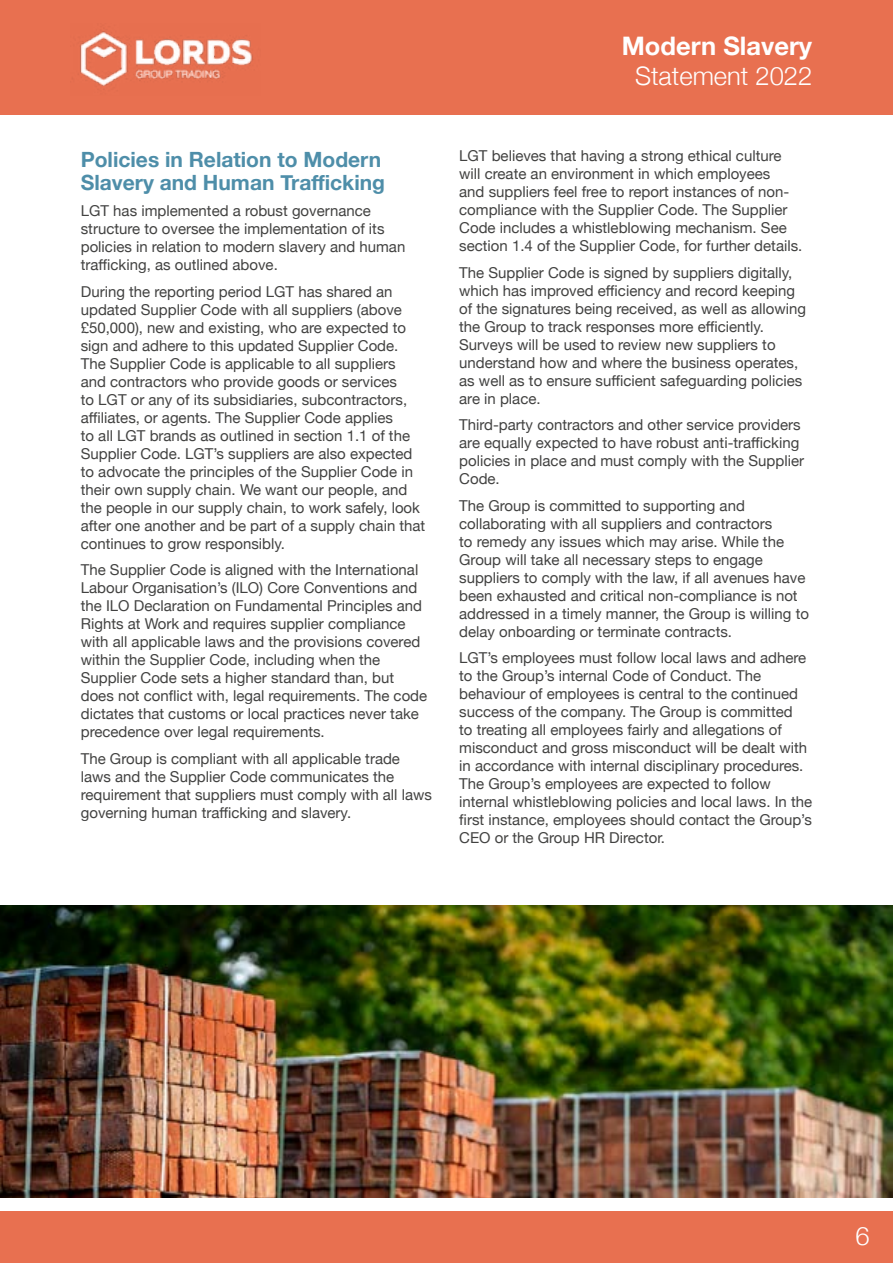
<style>
.page{position:relative;width:893px;height:1263px;background:#fff}
.page>*{position:absolute;margin:0;border:0;box-sizing:border-box;transform-origin:0 0}
.t1{font:300 25.5px "Helvetica Neue";color:#fff}
.t2{font:700 25.5px "Helvetica Neue";color:#fff}
.t3{font:700 21px/22.5px "Helvetica Neue";color:#4e8ea9}
.t4{font:15px/18px "Helvetica Neue";color:#424241}
</style>
<div class="page">
<div style="left:0;top:0;width:893px;height:115px;background:#e87050"></div>
<img style="left:72px;top:31px;width:181px;height:59px">
<div style="left:0;top:1212px;width:893px;height:51px;background:#e87050"></div>
<img style="left:0;top:906px;width:893px;height:291px">
<h2 class="t3" style="left:81px;top:149px;width:306px">Policies in Relation to Modern<br>Slavery and Human Trafficking</h2>
<p class="t4" style="left:81px;top:203px;width:326px">LGT has implemented a robust governance structure to oversee the implementation of its policies in relation to modern slavery and human trafficking, as outlined above.</p>
<p class="t4" style="left:81px;top:283px;width:346px">During the reporting period LGT has shared an updated Supplier Code with all suppliers (above £50,000), new and existing, who are expected to sign and adhere to this updated Supplier Code.<br>The Supplier Code is applicable to all suppliers<br>and contractors who provide goods or services<br>to LGT or any of its subsidiaries, subcontractors, affiliates, or agents. The Supplier Code applies<br>to all LGT brands as outlined in section 1.1 of the Supplier Code. LGT’s suppliers are also expected to advocate the principles of the Supplier Code in their own supply chain. We want our people, and the people in our supply chain, to work safely, look after one another and be part of a supply chain that continues to grow responsibly.</p>
<p class="t4" style="left:81px;top:562px;width:348px">The Supplier Code is aligned with the International Labour Organisation’s (ILO) Core Conventions and the ILO Declaration on Fundamental Principles and Rights at Work and requires supplier compliance with all applicable laws and the provisions covered within the Supplier Code, including when the Supplier Code sets a higher standard than, but does not conflict with, legal requirements. The code dictates that customs or local practices never take precedence over legal requirements.</p>
<p class="t4" style="left:81px;top:750px;width:353px">The Group is compliant with all applicable trade laws and the Supplier Code communicates the requirement that suppliers must comply with all laws governing human trafficking and slavery.</p>
<h1 class="t2" style="left:622px;top:26px;width:192px">Modern Slavery</h1>
<h1 class="t1" style="left:635px;top:55px;width:179px">Statement 2022</h1>
<p class="t4" style="left:459px;top:148px;width:345px">LGT believes that having a strong ethical culture will create an environment in which employees<br>and suppliers feel free to report instances of non&shy;compliance with the Supplier Code. The Supplier Code includes a whistleblowing mechanism. See section 1.4 of the Supplier Code, for further details.</p>
<p class="t4" style="left:459px;top:264px;width:348px">The Supplier Code is signed by suppliers digitally, which has improved efficiency and record keeping of the signatures being received, as well as allowing the Group to track responses more efficiently.<br>Surveys will be used to review new suppliers to understand how and where the business operates, as well as to ensure sufficient safeguarding policies are in place.</p>
<p class="t4" style="left:459px;top:417px;width:346px">Third-party contractors and other service providers are equally expected to have robust anti-trafficking policies in place and must comply with the Supplier Code.</p>
<p class="t4" style="left:459px;top:497px;width:351px">The Group is committed to supporting and collaborating with all suppliers and contractors<br>to remedy any issues which may arise. While the Group will take all necessary steps to engage suppliers to comply with the law, if all avenues have been exhausted and critical non-compliance is not addressed in a timely manner, the Group is willing to delay onboarding or terminate contracts.</p>
<p class="t4" style="left:459px;top:650px;width:354px">LGT’s employees must follow local laws and adhere to the Group’s internal Code of Conduct. The behaviour of employees is central to the continued success of the company. The Group is committed<br>to treating all employees fairly and allegations of misconduct and gross misconduct will be dealt with in accordance with internal disciplinary procedures.<br>The Group’s employees are expected to follow internal whistleblowing policies and local laws. In the first instance, employees should contact the Group’s CEO or the Group HR Director.</p>
<h1 class="t1" style="left:855px;top:1215px;width:16px">6</h1>
</div>
